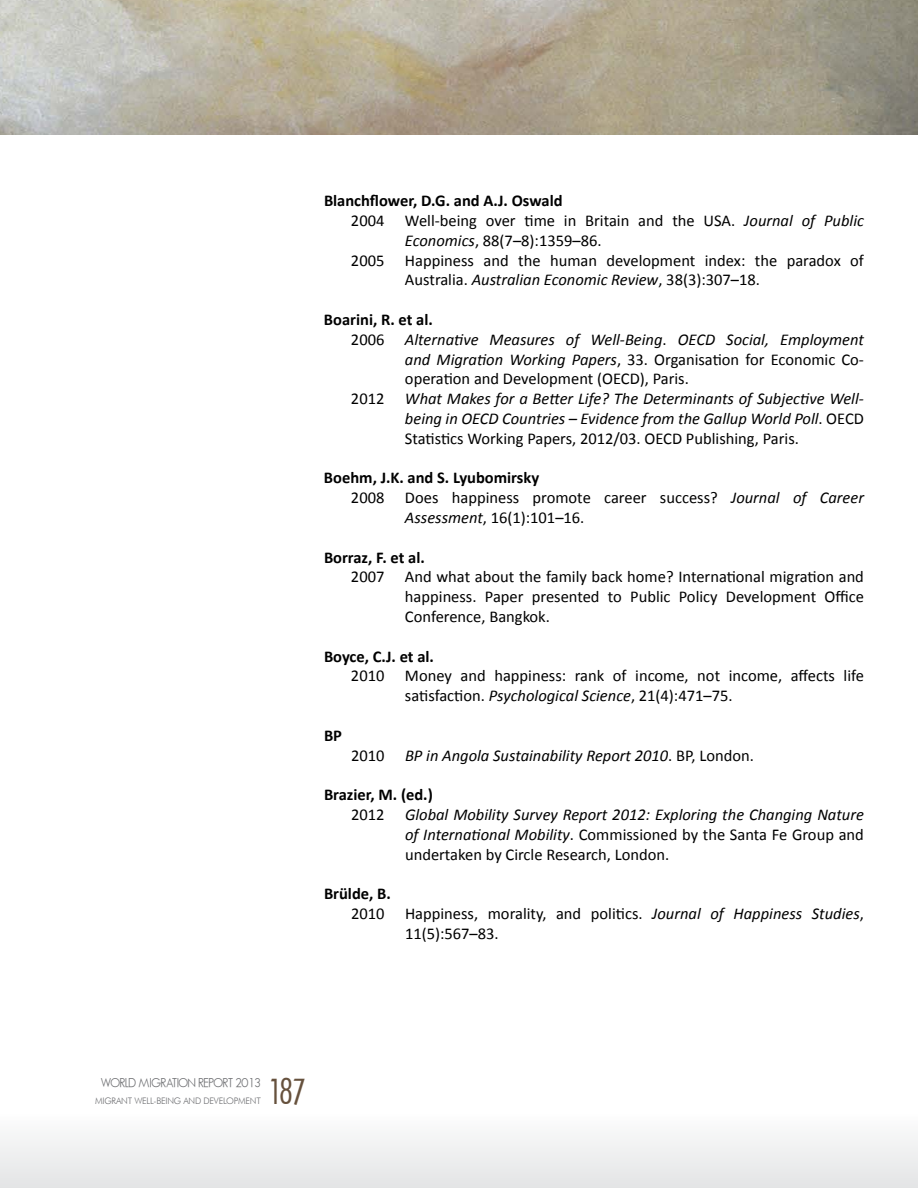
<style>
.page{position:relative;width:918px;height:1188px;background:#fff}
.page>*{position:absolute;margin:0;border:0;box-sizing:border-box;transform-origin:0 0}
.t1{font:33px "Arcitectura";color:#66513d}
.t2{font:16.5px/19.8px "Calibri";color:#000;text-align:justify}
.t3{font:italic 16.5px "Calibri";color:#000}
.t4{font:700 16.5px "Calibri";color:#000}
.t5{font:12.15px "Bougan Book S Si";color:#6d6e71}
.t6{font:300 9px "Futura BT";letter-spacing:-.025em;color:#6d6e71}
.s1{font-style:italic}
.s2{font-style:normal}
</style>
<div class="page">
<img style="left:0;top:0;width:918px;height:135px">
<div style="left:0;top:1112px;width:918px;height:76px;background:#f0f1f1"></div>
<p class="t4" style="left:324px;top:190px;width:240px">Blanchflower, D.G. and A.J. Oswald</p>
<p class="t2" style="left:351px;top:211px;width:515px">2004 Well-being over time in Britain and the USA. <span class="s1">Journal of Public</span></p>
<p class="t2" style="left:405px;top:231px;width:198px"><span class="s1">Economics</span>, 88(7–8):1359–86.</p>
<p class="t2" style="left:351px;top:250px;width:514px">2005 Happiness and the human development index: the paradox of</p>
<p class="t2" style="left:405px;top:270px;width:357px">Australia. <span class="s1">Australian Economic Review</span>, 38(3):307–18.</p>
<p class="t4" style="left:324px;top:309px;width:110px">Boarini, R. et al.</p>
<p class="t3" style="left:351px;top:328px;width:515px"><span class="s2">2006</span> Alternative Measures of Well-Being<span class="s2">.</span> OECD Social, Employment</p>
<p class="t2" style="left:405px;top:349px;width:461px"><span class="s1">and Migration Working Papers</span>, 33. Organisation for Economic Co-</p>
<p class="t2" style="left:405px;top:369px;width:285px">operation and Development (OECD), Paris.</p>
<p class="t3" style="left:351px;top:388px;width:514px"><span class="s2">2012</span> What Makes for a Better Life? The Determinants of Subjective Well-</p>
<p class="t3" style="left:405px;top:407px;width:460px">being in OECD Countries – Evidence from the Gallup World Poll<span class="s2">. OECD</span></p>
<p class="t2" style="left:405px;top:429px;width:396px">Statistics Working Papers, 2012/03. OECD Publishing, Paris.</p>
<p class="t4" style="left:324px;top:467px;width:217px">Boehm, J.K. and S. Lyubomirsky</p>
<p class="t2" style="left:351px;top:488px;width:515px">2008 Does happiness promote career success? <span class="s1">Journal of Career</span></p>
<p class="t2" style="left:405px;top:508px;width:181px"><span class="s1">Assessment</span>, 16(1):101–16.</p>
<p class="t4" style="left:324px;top:547px;width:102px">Borraz, F. et al.</p>
<p class="t2" style="left:405px;top:567px;width:461px;text-indent:-54px">2007 And what about the family back home? International migration and happiness. Paper presented to Public Policy Development Office Conference, Bangkok.</p>
<p class="t4" style="left:324px;top:646px;width:111px">Boyce, C.J. et al.</p>
<p class="t2" style="left:405px;top:666px;width:460px;text-indent:-54px">2010 Money and happiness: rank of income, not income, affects life satisfaction. <span class="s1">Psychological Science</span>, 21(4):471–75.</p>
<p class="t4" style="left:324px;top:725px;width:20px">BP</p>
<p class="t3" style="left:351px;top:744px;width:404px"><span class="s2">2010</span> BP in Angola Sustainability Report 2010<span class="s2">. BP, London.</span></p>
<p class="t4" style="left:324px;top:784px;width:110px">Brazier, M. (ed.)</p>
<p class="t3" style="left:351px;top:803px;width:515px"><span class="s2">2012</span> Global Mobility Survey Report 2012: Exploring the Changing Nature</p>
<p class="t2" style="left:405px;top:825px;width:460px"><span class="s1">of International Mobility</span>. Commissioned by the Santa Fe Group and</p>
<p class="t2" style="left:405px;top:844px;width:266px">undertaken by Circle Research, London.</p>
<p class="t4" style="left:324px;top:883px;width:68px">Brülde, B.</p>
<p class="t2" style="left:351px;top:904px;width:515px">2010 Happiness, morality, and politics. <span class="s1">Journal of Happiness Studies</span>,</p>
<p class="t2" style="left:405px;top:924px;width:95px">11(5):567–83.</p>
<p class="t5" style="left:101px;top:1076px;width:162px">WORLD MIGRATION REPORT 2013</p>
<p class="t6" style="left:95px;top:1095px;width:167px">MIGRANT WELL-BEING AND DEVELOPMENT</p>
<h1 class="t1" style="left:270px;top:1076px;width:36px">187</h1>
</div>
